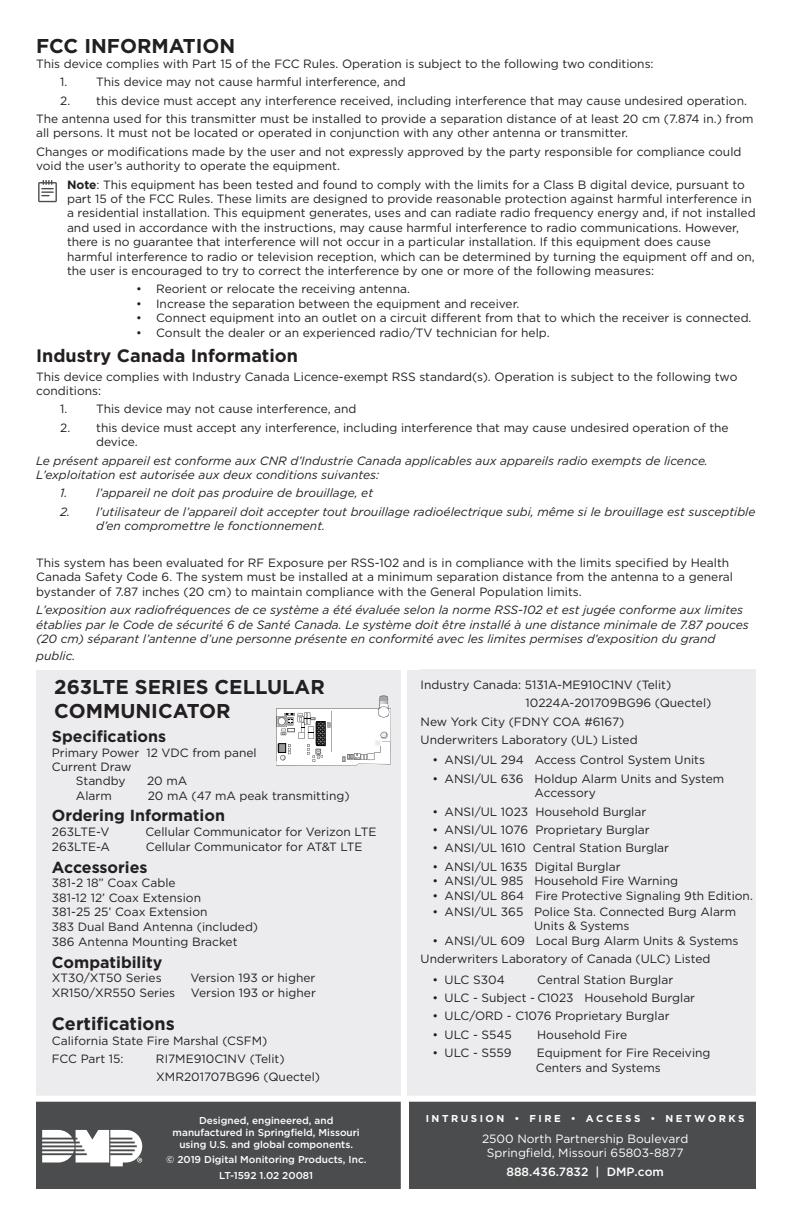
<style>
.page{position:relative;width:792px;height:1224px;background:#fff}
.page>*{position:absolute;margin:0;border:0;box-sizing:border-box;transform-origin:0 0}
.t1{font:700 20px/24px "Gotham";color:#231f20}
.Heading_2{font:700 18px "Gotham";color:#231f20}
.t2{font:700 16px "Gotham";color:#231f20}
.Body_text{font:12px/14.4px "Gotham";color:#231f20}
.Body_text-2{font:italic 12px/14.4px "Gotham";color:#231f20}
.t3{font:12px/14.4px "Gotham";color:#fff;text-align:center}
.t4{font:500 12px "Gotham";color:#fff}
.t5{font:500 10px/12px "Gotham";color:#fff;text-align:center}
.t6{font:700 10px "Gotham";letter-spacing:.25em;color:#fff}
.s1{font-weight:700}
</style>
<div class="page">
<div style="left:36px;top:670px;width:385px;height:430px;background:#ececee"></div>
<div style="left:421px;top:670px;width:335px;height:429px;background:#ececee"></div>
<div style="left:36px;top:1100px;width:367px;height:89px;background:#4b4c4d"></div>
<div style="left:409px;top:1100px;width:347px;height:89px;background:#4b4c4d"></div>
<svg style="left:42px;top:1130px;width:100px;height:36px"></svg>
<div style="left:401px;top:670px;width:6px;height:520px;background:#fff"></div>
<div style="left:0;top:1096px;width:785px;height:6px;background:#fff"></div>
<svg style="left:276px;top:696px;width:115px;height:70px"></svg>
<div style="left:278px;top:743px;width:8px;height:10px;border:1px solid #020202"></div>
<svg style="left:38px;top:180px;width:19px;height:22px"></svg>
<p class="t1" style="left:36px;top:34px;width:201px">FCC INFORMATION</p>
<p class="Body_text" style="left:36px;top:56px;width:619px">This device complies with Part 15 of the FCC Rules. Operation is subject to the following two conditions:</p>
<p class="Body_text" style="left:60px;top:75px;width:347px">1. This device may not cause harmful interference, and</p>
<p class="Body_text" style="left:60px;top:93px;width:688px">2. this device must accept any interference received, including interference that may cause undesired operation.</p>
<p class="Body_text" style="left:36px;top:111px;width:719px">The antenna used for this transmitter must be installed to provide a separation distance of at least 20 cm (7.874 in.) from all persons. It must not be located or operated in conjunction with any other antenna or transmitter.</p>
<p class="Body_text" style="left:36px;top:144px;width:707px">Changes or modifications made by the user and not expressly approved by the party responsible for compliance could void the user’s authority to operate the equipment.</p>
<p class="Body_text" style="left:67px;top:177px;width:690px"><span class="s1">Note</span>: This equipment has been tested and found to comply with the limits for a Class B digital device, pursuant to part 15 of the FCC Rules. These limits are designed to provide reasonable protection against harmful interference in a residential installation. This equipment generates, uses and can radiate radio frequency energy and, if not installed and used in accordance with the instructions, may cause harmful interference to radio communications. However, there is no guarantee that interference will not occur in a particular installation. If this equipment does cause harmful interference to radio or television reception, which can be determined by turning the equipment off and on, the user is encouraged to try to correct the interference by one or more of the following measures:</p>
<p class="Body_text" style="left:136px;top:282px;width:275px">• Reorient or relocate the receiving antenna.</p>
<p class="Body_text" style="left:136px;top:296px;width:385px">• Increase the separation between the equipment and receiver.</p>
<p class="Body_text" style="left:136px;top:311px;width:617px">• Connect equipment into an outlet on a circuit different from that to which the receiver is connected.</p>
<p class="Body_text" style="left:136px;top:325px;width:415px">• Consult the dealer or an experienced radio/TV technician for help.</p>
<p class="Heading_2" style="left:36px;top:344px;width:263px">Industry Canada Information</p>
<p class="Body_text" style="left:36px;top:369px;width:703px">This device complies with Industry Canada Licence-exempt RSS standard(s). Operation is subject to the following two conditions:</p>
<p class="Body_text" style="left:60px;top:402px;width:298px">1. This device may not cause interference, and</p>
<p class="Body_text" style="left:96px;top:420px;width:634px;text-indent:-36px">2. this device must accept any interference, including interference that may cause undesired operation of the device.</p>
<p class="Body_text-2" style="left:36px;top:453px;width:673px">Le présent appareil est conforme aux CNR d’Industrie Canada applicables aux appareils radio exempts de licence.<br>L’exploitation est autorisée aux deux conditions suivantes:</p>
<p class="Body_text-2" style="left:60px;top:486px;width:315px">1. l’appareil ne doit pas produire de brouillage, et</p>
<p class="Body_text-2" style="left:96px;top:504px;width:661px;text-indent:-36px">2. l’utilisateur de l’appareil doit accepter tout brouillage radioélectrique subi, même si le brouillage est susceptible d’en compromettre le fonctionnement.</p>
<p class="Body_text" style="left:36px;top:555px;width:698px">This system has been evaluated for RF Exposure per RSS-102 and is in compliance with the limits specified by Health<br>Canada Safety Code 6. The system must be installed at a minimum separation distance from the antenna to a general bystander of 7.87 inches (20 cm) to maintain compliance with the General Population limits.</p>
<p class="Body_text-2" style="left:36px;top:603px;width:714px">L’exposition aux radiofréquences de ce système a été évaluée selon la norme RSS-102 et est jugée conforme aux limites établies par le Code de sécurité 6 de Santé Canada. Le système doit être installé à une distance minimale de 7.87 pouces (20 cm) séparant l’antenne d’une personne présente en conformité avec les limites permises d’exposition du grand</p>
<p class="Body_text-2" style="left:36px;top:648px;width:41px">public.</p>
<h1 class="t1" style="left:54px;top:675px;width:272px">263LTE SERIES CELLULAR<br>COMMUNICATOR</h1>
<p class="Body_text" style="left:421px;top:677px;width:252px">Industry Canada: 5131A-ME910C1NV (Telit)</p>
<p class="Body_text" style="left:526px;top:695px;width:187px">10224A-201709BG96 (Quectel)</p>
<p class="Body_text" style="left:421px;top:714px;width:205px">New York City (FDNY COA #6167)</p>
<p class="Body_text" style="left:421px;top:732px;width:219px">Underwriters Laboratory (UL) Listed</p>
<p class="Body_text" style="left:433px;top:753px;width:274px">• ANSI/UL 294 Access Control System Units</p>
<p class="Body_text" style="left:535px;top:771px;width:191px;text-indent:-102px">• ANSI/UL 636 Holdup Alarm Units and System<br>Accessory</p>
<p class="Body_text" style="left:433px;top:804px;width:215px">• ANSI/UL 1023 Household Burglar</p>
<p class="Body_text" style="left:433px;top:822px;width:219px">• ANSI/UL 1076 Proprietary Burglar</p>
<p class="Body_text" style="left:433px;top:841px;width:238px">• ANSI/UL 1610 Central Station Burglar</p>
<p class="Body_text" style="left:433px;top:859px;width:189px">• ANSI/UL 1635 Digital Burglar</p>
<p class="Body_text" style="left:433px;top:873px;width:247px">• ANSI/UL 985 Household Fire Warning</p>
<p class="Body_text" style="left:433px;top:888px;width:322px">• ANSI/UL 864 Fire Protective Signaling 9th Edition.</p>
<p class="Body_text" style="left:433px;top:904px;width:305px;text-align:center">• ANSI/UL 365 Police Sta. Connected Burg Alarm<br>Units &amp; Systems</p>
<p class="Body_text" style="left:421px;top:931px;width:319px;line-height:18.4px;text-indent:12px">• ANSI/UL 609 Local Burg Alarm Units &amp; Systems<br>Underwriters Laboratory of Canada (ULC) Listed</p>
<p class="Body_text" style="left:433px;top:972px;width:74px">• ULC S304</p>
<p class="Body_text" style="left:537px;top:972px;width:138px">Central Station Burglar</p>
<p class="Body_text" style="left:433px;top:990px;width:264px">• ULC - Subject - C1023 Household Burglar</p>
<p class="Body_text" style="left:433px;top:1009px;width:238px">• ULC/ORD - C1076 Proprietary Burglar</p>
<p class="Body_text" style="left:433px;top:1027px;width:81px">• ULC - S545</p>
<p class="Body_text" style="left:537px;top:1027px;width:91px">Household Fire</p>
<p class="Body_text" style="left:433px;top:1045px;width:80px">• ULC - S559</p>
<p class="Body_text" style="left:536px;top:1045px;width:176px">Equipment for Fire Receiving<br>Centers and Systems</p>
<h3 class="t2" style="left:52px;top:726px;width:116px">Specifications</h3>
<p class="Body_text" style="left:52px;top:745px;width:206px">Primary Power 12 VDC from panel</p>
<p class="Body_text" style="left:52px;top:759px;width:81px">Current Draw</p>
<p class="Body_text" style="left:76px;top:774px;width:51px">Standby</p>
<p class="Body_text" style="left:147px;top:774px;width:42px">20 mA</p>
<p class="Body_text" style="left:76px;top:788px;width:37px">Alarm</p>
<p class="Body_text" style="left:148px;top:788px;width:203px">20 mA (47 mA peak transmitting)</p>
<h3 class="t2" style="left:52px;top:805px;width:175px">Ordering Information</h3>
<p class="Body_text" style="left:52px;top:824px;width:59px">263LTE-V</p>
<p class="Body_text" style="left:145px;top:824px;width:233px">Cellular Communicator for Verizon LTE</p>
<p class="Body_text" style="left:52px;top:840px;width:60px">263LTE-A</p>
<p class="Body_text" style="left:146px;top:840px;width:218px">Cellular Communicator for AT&amp;T LTE</p>
<h3 class="t2" style="left:52px;top:857px;width:97px">Accessories</h3>
<p class="Body_text" style="left:52px;top:876px;width:208px">381-2 18” Coax Cable<br>381-12 12’ Coax Extension<br>381-25 25’ Coax Extension<br>383 Dual Band Antenna (included)</p>
<p class="Body_text" style="left:52px;top:935px;width:187px">386 Antenna Mounting Bracket</p>
<h3 class="t2" style="left:52px;top:952px;width:112px">Compatibility</h3>
<p class="Body_text" style="left:52px;top:971px;width:111px">XT30/XT50 Series</p>
<p class="Body_text" style="left:190px;top:971px;width:126px">Version 193 or higher</p>
<p class="Body_text" style="left:52px;top:985px;width:125px">XR150/XR550 Series</p>
<p class="Body_text" style="left:191px;top:985px;width:126px">Version 193 or higher</p>
<h2 class="Heading_2" style="left:52px;top:1012px;width:124px">Certifications</h2>
<p class="Body_text" style="left:52px;top:1031px;width:217px;line-height:18.4px">California State Fire Marshal (CSFM)<br>FCC Part 15:</p>
<p class="Body_text" style="left:156px;top:1049px;width:166px;line-height:18.4px">RI7ME910C1NV (Telit)<br>XMR201707BG96 (Quectel)</p>
<p class="t5" style="left:173px;top:1114px;width:189px">Designed, engineered, and manufactured in Springfield, Missouri using U.S. and global components.</p>
<p class="t6" style="left:426px;top:1112px;width:320px">INTRUSION • FIRE • ACCESS • NETWORKS</p>
<p class="t3" style="left:482px;top:1131px;width:208px">2500 North Partnership Boulevard<br>Springfield, Missouri 65803-8877</p>
<p class="t4" style="left:507px;top:1164px;width:159px">888.436.7832 | DMP.com</p>
<p class="t5" style="left:166px;top:1152px;width:202px;line-height:16px">© 2019 Digital Monitoring Products, Inc.<br>LT-1592 1.02 20081</p>
</div>
